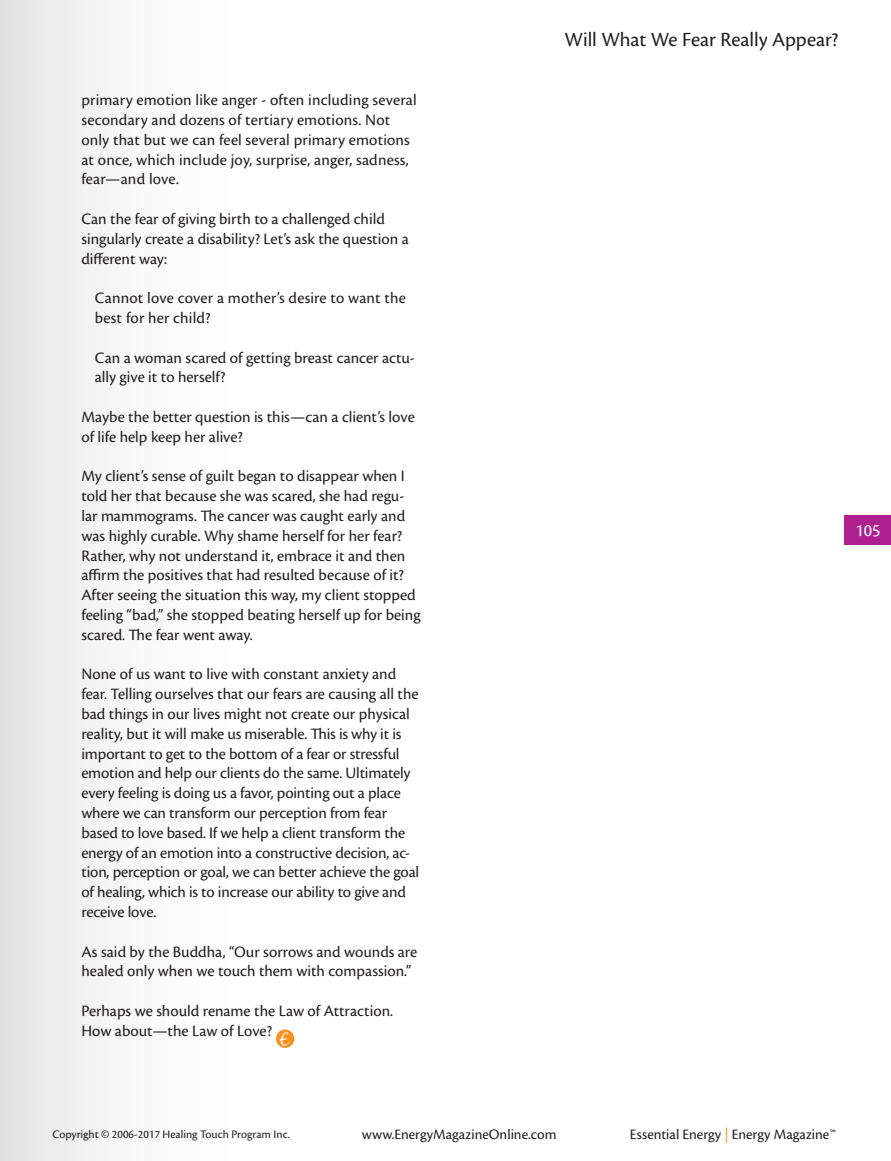
<style>
.page{position:relative;width:891px;height:1161px;background:#fff}
.page>*{position:absolute;margin:0;border:0;box-sizing:border-box;transform-origin:0 0}
.t1{font:21px "Cronos Pro";color:#231f20}
.t2{font:18px "Cronos Pro";color:#fff}
.t3{font:16.8px "Black Jack";color:#fff}
.Indent{font:16.5px/19.8px "Cronos Pro";color:#231f20}
.t4{font:15px "Cronos Pro";color:#231f20}
.t5{font:12px "Cronos Pro";color:#231f20}
.s1{color:#f7931d}
</style>
<div class="page">
<div style="left:845px;top:515px;width:46px;height:30px;background:#ad208e"></div>
<div style="left:1px;top:0;width:338px;height:1161px;background:linear-gradient(to right,#e9eaea,#fff)"></div>
<p class="Indent" style="left:81px;top:90px;width:337px">primary emotion like anger - often including several secondary and dozens of tertiary emotions. Not only that but we can feel several primary emotions at once, which include joy, surprise, anger, sadness, fear—and love.</p>
<p class="Indent" style="left:81px;top:209px;width:329px">Can the fear of giving birth to a challenged child singularly create a disability? Let’s ask the question a different way:</p>
<p class="Indent" style="left:95px;top:288px;width:313px">Cannot love cover a mother’s desire to want the best for her child?</p>
<p class="Indent" style="left:95px;top:348px;width:321px">Can a woman scared of getting breast cancer actu&shy;ally give it to herself?</p>
<p class="Indent" style="left:81px;top:407px;width:335px">Maybe the better question is this—can a client’s love of life help keep her alive?</p>
<p class="Indent" style="left:81px;top:466px;width:341px">My client’s sense of guilt began to disappear when I told her that because she was scared, she had regu&shy;lar mammograms. The cancer was caught early and was highly curable. Why shame herself for her fear?<br>Rather, why not understand it, embrace it and then affirm the positives that had resulted because of it?<br>After seeing the situation this way, my client stopped feeling “bad,” she stopped beating herself up for being scared. The fear went away.</p>
<p class="Indent" style="left:81px;top:664px;width:339px">None of us want to live with constant anxiety and fear. Telling ourselves that our fears are causing all the bad things in our lives might not create our physical reality, but it will make us miserable. This is why it is important to get to the bottom of a fear or stressful emotion and help our clients do the same. Ultimately every feeling is doing us a favor, pointing out a place where we can transform our perception from fear based to love based. If we help a client transform the energy of an emotion into a constructive decision, ac&shy;tion, perception or goal, we can better achieve the goal of healing, which is to increase our ability to give and receive love.</p>
<p class="Indent" style="left:81px;top:942px;width:337px">As said by the Buddha, “Our sorrows and wounds are healed only when we touch them with compassion.”</p>
<p class="Indent" style="left:81px;top:1001px;width:313px">Perhaps we should rename the Law of Attraction.<br>How about—the Law of Love?</p>
<p class="t3" style="left:280px;top:1029px;width:10px">E</p>
<p class="t1" style="left:565px;top:28px;width:275px">Will What We Fear Really Appear?</p>
<p class="t2" style="left:855px;top:520px;width:27px">105</p>
<p class="t5" style="left:52px;top:1127px;width:239px">Copyright © 2006-2017 Healing Touch Program Inc.</p>
<p class="t4" style="left:362px;top:1126px;width:196px">www.EnergyMagazineOnline.com</p>
<p class="t4" style="left:630px;top:1126px;width:208px">Essential Energy <span class="s1">|</span> Energy Magazine™</p>
</div>
